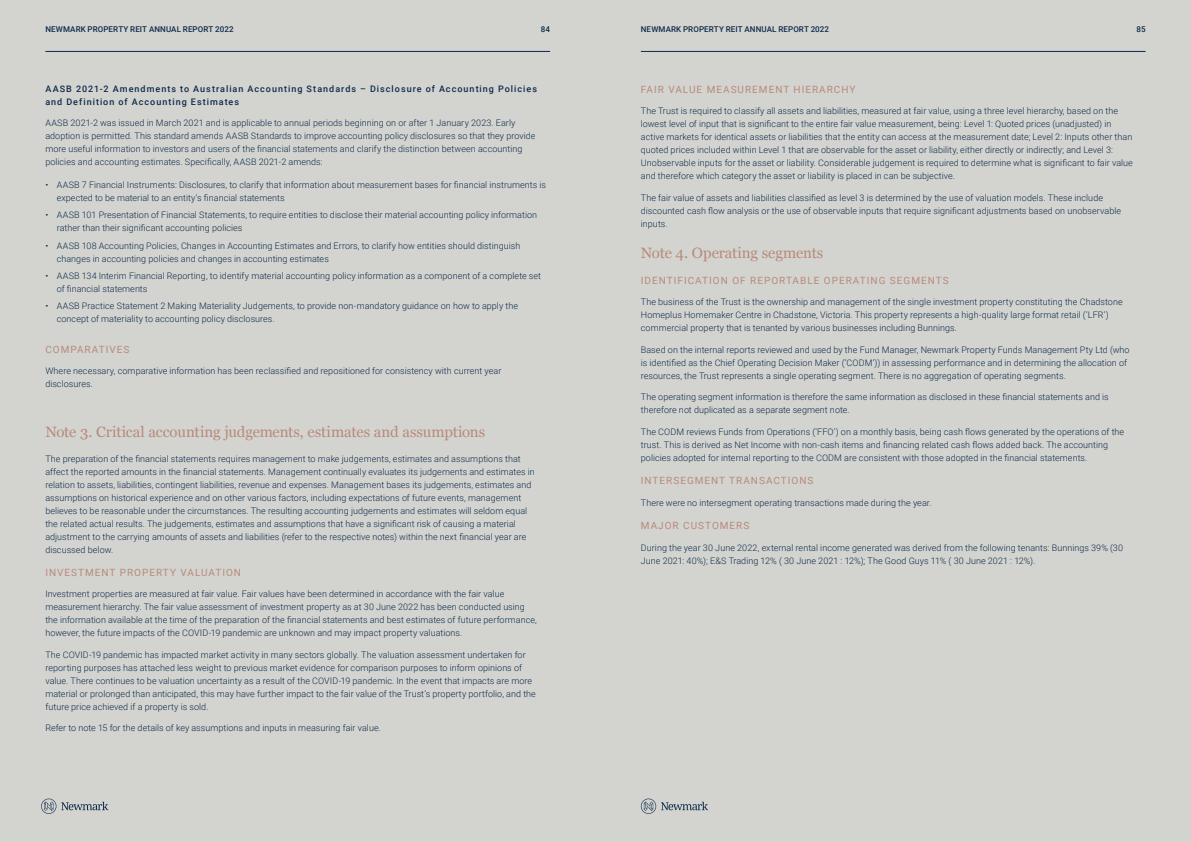
<style>
.page{position:relative;width:1191px;height:842px;background:#d1d2cd}
.page>*{position:absolute;margin:0;border:0;box-sizing:border-box;transform-origin:0 0}
.Section_Heading{font:15px "Georgia";letter-spacing:-.005em;color:#b9897a}
.Sub-heading{font:10px "Roboto";letter-spacing:.1em;color:#b9897a}
.Body_copy{font:300 9px/13px "Roboto";letter-spacing:.005em;color:#0e2a4b}
.t1{font:500 9px/13px "Roboto";letter-spacing:.115em;color:#0e2a4b}
.t2{font:500 8px "Roboto";letter-spacing:.015em;color:#0e2a4b}
</style>
<div class="page">
<hr style="left:45px;top:51px;width:505px;height:1px;background:#0e2a4b">
<hr style="left:641px;top:51px;width:504px;height:1px;background:#0e2a4b">
<svg style="left:41px;top:798px;width:67px;height:16px"></svg>
<svg style="left:641px;top:798px;width:67px;height:16px"></svg>
<p class="t2" style="left:45px;top:23px;width:190px">NEWMARK PROPERTY REIT ANNUAL REPORT 2022</p>
<p class="t2" style="left:541px;top:23px;width:11px">84</p>
<p class="t2" style="left:641px;top:23px;width:190px">NEWMARK PROPERTY REIT ANNUAL REPORT 2022</p>
<p class="t2" style="left:1136px;top:23px;width:11px">85</p>
<p class="t1" style="left:45px;top:82px;width:493px">AASB 2021-2 Amendments to Australian Accounting Standards – Disclosure of Accounting Policies and Definition of Accounting Estimates</p>
<p class="Body_copy" style="left:45px;top:116px;width:471px">AASB 2021-2 was issued in March 2021 and is applicable to annual periods beginning on or after 1 January 2023. Early</p>
<p class="Body_copy" style="left:45px;top:129px;width:492px">adoption is permitted. This standard amends AASB Standards to improve accounting policy disclosures so that they provide</p>
<p class="Body_copy" style="left:45px;top:142px;width:478px">more useful information to investors and users of the financial statements and clarify the distinction between accounting</p>
<p class="Body_copy" style="left:45px;top:155px;width:279px">policies and accounting estimates. Specifically, AASB 2021-2 amends:</p>
<p class="Body_copy" style="left:57px;top:178px;width:491px;text-indent:-11px">• AASB 7 Financial Instruments: Disclosures, to clarify that information about measurement bases for financial instruments is expected to be material to an entity’s financial statements</p>
<p class="Body_copy" style="left:57px;top:208px;width:482px;text-indent:-11px">• AASB 101 Presentation of Financial Statements, to require entities to disclose their material accounting policy information rather than their significant accounting policies</p>
<p class="Body_copy" style="left:57px;top:239px;width:465px;text-indent:-11px">• AASB 108 Accounting Policies, Changes in Accounting Estimates and Errors, to clarify how entities should distinguish changes in accounting policies and changes in accounting estimates</p>
<p class="Body_copy" style="left:57px;top:269px;width:486px;text-indent:-11px">• AASB 134 Interim Financial Reporting, to identify material accounting policy information as a component of a complete set of financial statements</p>
<p class="Body_copy" style="left:57px;top:299px;width:463px;text-indent:-11px">• AASB Practice Statement 2 Making Materiality Judgements, to provide non-mandatory guidance on how to apply the concept of materiality to accounting policy disclosures.</p>
<p class="Sub-heading" style="left:45px;top:342px;width:85px">COMPARATIVES</p>
<p class="Body_copy" style="left:45px;top:364px;width:457px">Where necessary, comparative information has been reclassified and repositioned for consistency with current year</p>
<p class="Body_copy" style="left:45px;top:377px;width:49px">disclosures.</p>
<p class="Section_Heading" style="left:45px;top:421px;width:441px">Note 3. Critical accounting judgements, estimates and assumptions</p>
<p class="Body_copy" style="left:45px;top:451px;width:477px">The preparation of the financial statements requires management to make judgements, estimates and assumptions that</p>
<p class="Body_copy" style="left:45px;top:464px;width:491px">affect the reported amounts in the financial statements. Management continually evaluates its judgements and estimates in</p>
<p class="Body_copy" style="left:45px;top:477px;width:487px">relation to assets, liabilities, contingent liabilities, revenue and expenses. Management bases its judgements, estimates and</p>
<p class="Body_copy" style="left:45px;top:490px;width:477px">assumptions on historical experience and on other various factors, including expectations of future events, management</p>
<p class="Body_copy" style="left:45px;top:503px;width:483px">believes to be reasonable under the circumstances. The resulting accounting judgements and estimates will seldom equal</p>
<p class="Body_copy" style="left:45px;top:516px;width:472px">the related actual results. The judgements, estimates and assumptions that have a significant risk of causing a material</p>
<p class="Body_copy" style="left:45px;top:529px;width:482px">adjustment to the carrying amounts of assets and liabilities (refer to the respective notes) within the next financial year are</p>
<p class="Body_copy" style="left:45px;top:542px;width:69px">discussed below.</p>
<p class="Sub-heading" style="left:45px;top:565px;width:197px">INVESTMENT PROPERTY VALUATION</p>
<p class="Body_copy" style="left:45px;top:587px;width:460px">Investment properties are measured at fair value. Fair values have been determined in accordance with the fair value</p>
<p class="Body_copy" style="left:45px;top:600px;width:481px">measurement hierarchy. The fair value assessment of investment property as at 30 June 2022 has been conducted using</p>
<p class="Body_copy" style="left:45px;top:613px;width:493px">the information available at the time of the preparation of the financial statements and best estimates of future performance,</p>
<p class="Body_copy" style="left:45px;top:626px;width:418px">however, the future impacts of the COVID‑19 pandemic are unknown and may impact property valuations.</p>
<p class="Body_copy" style="left:45px;top:648px;width:482px">The COVID-19 pandemic has impacted market activity in many sectors globally. The valuation assessment undertaken for</p>
<p class="Body_copy" style="left:45px;top:661px;width:478px">reporting purposes has attached less weight to previous market evidence for comparison purposes to inform opinions of</p>
<p class="Body_copy" style="left:45px;top:674px;width:488px">value. There continues to be valuation uncertainty as a result of the COVID-19 pandemic. In the event that impacts are more</p>
<p class="Body_copy" style="left:45px;top:687px;width:492px">material or prolonged than anticipated, this may have further impact to the fair value of the Trust’s property portfolio, and the</p>
<p class="Body_copy" style="left:45px;top:700px;width:165px">future price achieved if a property is sold.</p>
<p class="Body_copy" style="left:45px;top:721px;width:337px">Refer to note 15 for the details of key assumptions and inputs in measuring fair value.</p>
<p class="Sub-heading" style="left:641px;top:82px;width:216px">FAIR VALUE MEASUREMENT HIERARCHY</p>
<p class="Body_copy" style="left:641px;top:104px;width:479px">The Trust is required to classify all assets and liabilities, measured at fair value, using a three level hierarchy, based on the</p>
<p class="Body_copy" style="left:641px;top:117px;width:472px">lowest level of input that is significant to the entire fair value measurement, being: Level 1: Quoted prices (unadjusted) in</p>
<p class="Body_copy" style="left:641px;top:130px;width:493px">active markets for identical assets or liabilities that the entity can access at the measurement date; Level 2: Inputs other than</p>
<p class="Body_copy" style="left:641px;top:143px;width:474px">quoted prices included within Level 1 that are observable for the asset or liability, either directly or indirectly; and Level 3:</p>
<p class="Body_copy" style="left:641px;top:156px;width:493px">Unobservable inputs for the asset or liability. Considerable judgement is required to determine what is significant to fair value</p>
<p class="Body_copy" style="left:641px;top:169px;width:315px">and therefore which category the asset or liability is placed in can be subjective.</p>
<p class="Body_copy" style="left:641px;top:191px;width:464px">The fair value of assets and liabilities classified as level 3 is determined by the use of valuation models. These include</p>
<p class="Body_copy" style="left:641px;top:204px;width:482px">discounted cash flow analysis or the use of observable inputs that require significant adjustments based on unobservable</p>
<p class="Body_copy" style="left:641px;top:217px;width:28px">inputs.</p>
<p class="Section_Heading" style="left:641px;top:242px;width:184px">Note 4. Operating segments</p>
<p class="Sub-heading" style="left:641px;top:273px;width:309px">IDENTIFICATION OF REPORTABLE OPERATING SEGMENTS</p>
<p class="Body_copy" style="left:641px;top:295px;width:483px">The business of the Trust is the ownership and management of the single investment property constituting the Chadstone</p>
<p class="Body_copy" style="left:641px;top:308px;width:469px">Homeplus Homemaker Centre in Chadstone, Victoria. This property represents a high-quality large format retail (‘LFR’)</p>
<p class="Body_copy" style="left:641px;top:321px;width:317px">commercial property that is tenanted by various businesses including Bunnings.</p>
<p class="Body_copy" style="left:641px;top:343px;width:490px">Based on the internal reports reviewed and used by the Fund Manager, Newmark Property Funds Management Pty Ltd (who</p>
<p class="Body_copy" style="left:641px;top:356px;width:487px">is identified as the Chief Operating Decision Maker (‘CODM’)) in assessing performance and in determining the allocation of</p>
<p class="Body_copy" style="left:641px;top:369px;width:426px">resources, the Trust represents a single operating segment. There is no aggregation of operating segments.</p>
<p class="Body_copy" style="left:641px;top:390px;width:469px">The operating segment information is therefore the same information as disclosed in these financial statements and is</p>
<p class="Body_copy" style="left:641px;top:403px;width:210px">therefore not duplicated as a separate segment note.</p>
<p class="Body_copy" style="left:641px;top:425px;width:485px">The CODM reviews Funds from Operations (‘FFO’) on a monthly basis, being cash flows generated by the operations of the</p>
<p class="Body_copy" style="left:641px;top:438px;width:469px">trust. This is derived as Net Income with non-cash items and financing related cash flows added back. The accounting</p>
<p class="Body_copy" style="left:641px;top:451px;width:448px">policies adopted for internal reporting to the CODM are consistent with those adopted in the financial statements.</p>
<p class="Sub-heading" style="left:641px;top:474px;width:174px">INTERSEGMENT TRANSACTIONS</p>
<p class="Body_copy" style="left:641px;top:496px;width:292px">There were no intersegment operating transactions made during the year.</p>
<p class="Sub-heading" style="left:641px;top:519px;width:110px">MAJOR CUSTOMERS</p>
<p class="Body_copy" style="left:641px;top:541px;width:484px">During the year 30 June 2022, external rental income generated was derived from the following tenants: Bunnings 39% (30</p>
<p class="Body_copy" style="left:641px;top:554px;width:396px">June 2021: 40%); E&amp;S Trading 12% ( 30 June 2021 : 12%); The Good Guys 11% ( 30 June 2021 : 12%).</p>
</div>
